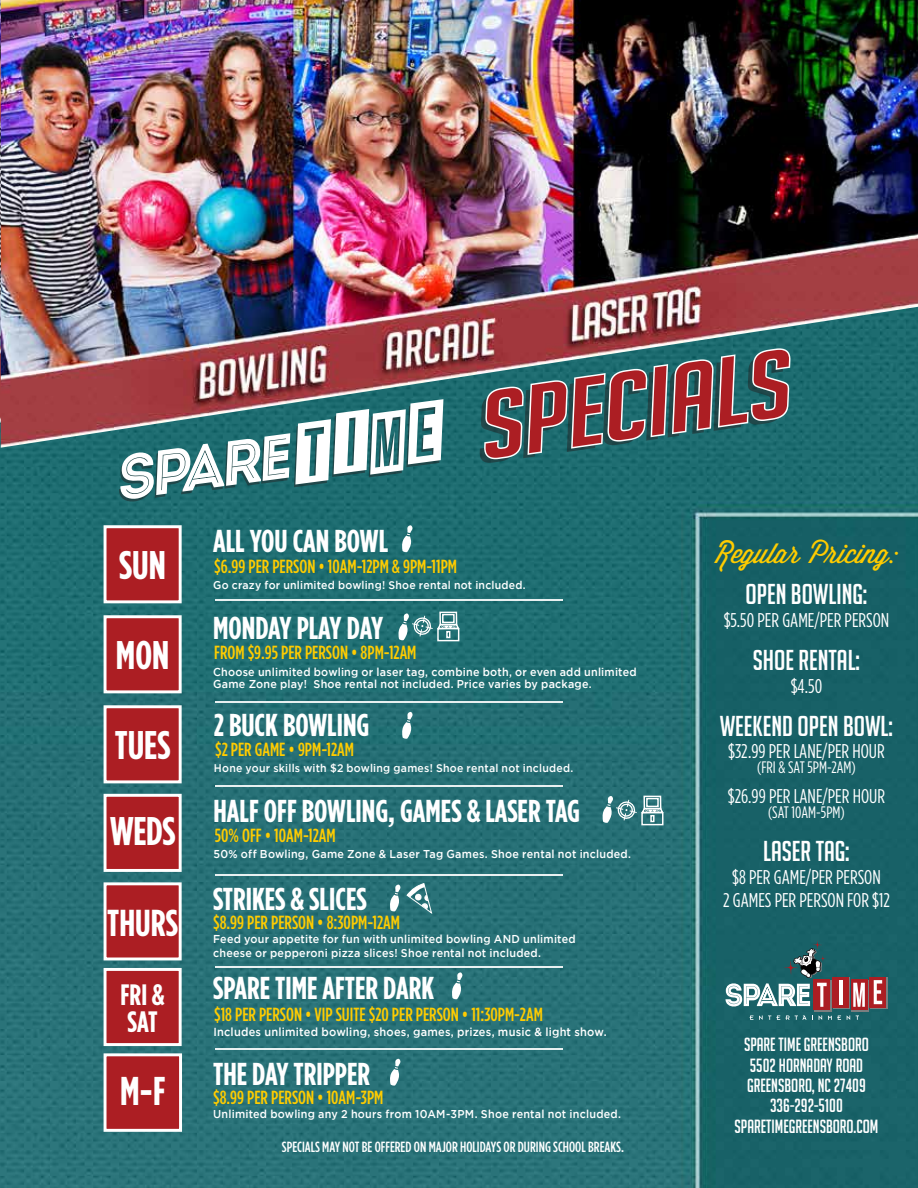
<style>
.page{position:relative;width:918px;height:1188px;background:#fff}
.page>*{position:absolute;margin:0;border:0;box-sizing:border-box;transform-origin:0 0}
.t1{font:700 40.2px "Gotham Condensed";color:#fff}
.t2{font:700 39.9px "Gotham Condensed";color:#fff}
.t3{font:700 37.5px "Gotham Condensed";color:#fff}
.t4{font:700 31.65px "Gotham Condensed";color:#fff}
.t5{font:700 29.4px/27.5px "Gotham Condensed";color:#fff}
.t6{font:28.05px "Big Noodle Titling";color:#fff}
.t7{font:27.15px "Wisdom Script";color:#fc0}
.t8{font:19.95px/22.6px "Gotham Condensed";color:#fff;text-align:center}
.t9{font:500 19.05px "Gotham Condensed";color:#fc0}
.t10{font:18.6px/20.2px "Big Noodle Titling";color:#fff;text-align:center;scale:.95 1}
.t11{font:16.65px "Gotham Condensed";color:#fff}
.t12{font:500 14.7px "Gotham Condensed";color:#fff}
.t13{font:500 11.7px "Gotham";letter-spacing:.02em;color:#fff;scale:.94 1}
.t14{font:500 11.4px/12.6px "Gotham";letter-spacing:.02em;color:#fff;scale:.94 1}
.t15{font:500 11.1px "Gotham";letter-spacing:.02em;color:#fff;scale:.94 1}
</style>
<div class="page">
<img style="left:1px;top:448px;width:917px;height:740px">
<img style="left:1px;top:0;width:917px;height:448px">
<svg style="left:480px;top:348px;width:311px;height:115px;background:#615e61"></svg>
<svg style="left:119px;top:399px;width:324px;height:107px"></svg>
<svg style="left:725px;top:940px;width:162px;height:80px;background:#507175"></svg>
<div style="left:104px;top:525px;width:78px;height:78px;background:#ac1e23;border:3px solid #fff"></div>
<div style="left:104px;top:615px;width:78px;height:78px;background:#ac1e23;border:3px solid #fff"></div>
<hr style="left:216px;top:786px;width:347px;height:1px;background:#fff">
<hr style="left:216px;top:701px;width:347px;height:1px;background:#fff">
<hr style="left:216px;top:600px;width:347px;height:1px;background:#fff">
<div style="left:104px;top:705px;width:78px;height:78px;background:#ac1e23;border:3px solid #fff"></div>
<div style="left:104px;top:968px;width:78px;height:78px;background:#ac1e23;border:3px solid #fff"></div>
<hr style="left:216px;top:874px;width:347px;height:1px;background:#fff">
<div style="left:104px;top:794px;width:78px;height:78px;background:#ac1e23;border:3px solid #fff"></div>
<div style="left:104px;top:1053px;width:78px;height:79px;background:#ac1e23;border:3px solid #fff"></div>
<hr style="left:216px;top:967px;width:347px;height:1px;background:#fff">
<hr style="left:216px;top:1048px;width:347px;height:1px;background:#fff">
<div style="left:104px;top:882px;width:78px;height:78px;background:#ac1e23;border:3px solid #fff"></div>
<svg style="left:401px;top:525px;width:12px;height:27px"></svg>
<div style="left:439px;top:612px;width:18px;height:13px;border:1px solid #fff"></div>
<svg style="left:398px;top:613px;width:62px;height:29px"></svg>
<svg style="left:389px;top:1059px;width:12px;height:27px"></svg>
<svg style="left:451px;top:972px;width:12px;height:27px"></svg>
<svg style="left:401px;top:712px;width:12px;height:27px"></svg>
<svg style="left:602px;top:795px;width:62px;height:31px"></svg>
<svg style="left:389px;top:882px;width:44px;height:32px"></svg>
<h2 class="t2" style="left:119px;top:542px;width:48px">SUN</h2>
<h2 class="t2" style="left:116px;top:632px;width:55px">MON</h2>
<h2 class="t2" style="left:115px;top:722px;width:57px">TUES</h2>
<h2 class="t2" style="left:110px;top:808px;width:67px">WEDS</h2>
<h3 class="t3" style="left:107px;top:901px;width:72px">THURS</h3>
<h3 class="t5" style="left:121px;top:981px;width:46px">FRI &amp;<br>SAT</h3>
<h1 class="t1" style="left:120px;top:1067px;width:47px">M-F</h1>
<h3 class="t4" style="left:213px;top:522px;width:177px">ALL YOU CAN BOWL</h3>
<h3 class="t9" style="left:214px;top:556px;width:244px">$6.99 PER PERSON • 10AM-12PM &amp; 9PM-11PM</h3>
<p class="t15" style="left:213px;top:579px;width:334px">Go crazy for unlimited bowling! Shoe rental not included.</p>
<h3 class="t4" style="left:213px;top:609px;width:171px">MONDAY PLAY DAY</h3>
<h3 class="t9" style="left:214px;top:641px;width:204px">FROM $9.95 PER PERSON • 8PM-12AM</h3>
<p class="t14" style="left:213px;top:665px;width:452px">Choose unlimited bowling or laser tag, combine both, or even add unlimited<br>Game Zone play! Shoe rental not included. Price varies by package.</p>
<h3 class="t4" style="left:214px;top:707px;width:157px">2 BUCK BOWLING</h3>
<h3 class="t9" style="left:215px;top:739px;width:140px">$2 PER GAME • 9PM-12AM</h3>
<p class="t15" style="left:214px;top:762px;width:384px">Hone your skills with $2 bowling games! Shoe rental not included.</p>
<h3 class="t4" style="left:214px;top:792px;width:368px">HALF OFF BOWLING, GAMES &amp; LASER TAG</h3>
<h3 class="t9" style="left:215px;top:824px;width:122px">50% OFF • 10AM-12AM</h3>
<p class="t14" style="left:214px;top:848px;width:446px">50% off Bowling, Game Zone &amp; Laser Tag Games. Shoe rental not included.</p>
<h3 class="t4" style="left:213px;top:880px;width:155px">STRIKES &amp; SLICES</h3>
<h3 class="t9" style="left:213px;top:912px;width:188px">$8.99 PER PERSON • 8:30PM-12AM</h3>
<p class="t14" style="left:213px;top:932px;width:387px;line-height:13.4px">Feed your appetite for fun with unlimited bowling AND unlimited cheese or pepperoni pizza slices! Shoe rental not included.</p>
<h3 class="t4" style="left:213px;top:970px;width:223px">SPARE TIME AFTER DARK</h3>
<h3 class="t9" style="left:214px;top:1003px;width:330px">$18 PER PERSON • VIP SUITE $20 PER PERSON • 11:30PM-2AM</h3>
<p class="t13" style="left:213px;top:1025px;width:420px">Includes unlimited bowling, shoes, games, prizes, music &amp; light show.</p>
<h3 class="t4" style="left:213px;top:1055px;width:159px">THE DAY TRIPPER</h3>
<h3 class="t9" style="left:213px;top:1086px;width:172px">$8.99 PER PERSON • 10AM-3PM</h3>
<p class="t14" style="left:213px;top:1108px;width:435px">Unlimited bowling any 2 hours from 10AM-3PM. Shoe rental not included.</p>
<p class="t12" style="left:282px;top:1139px;width:344px">SPECIALS MAY NOT BE OFFERED ON MAJOR HOLIDAYS OR DURING SCHOOL BREAKS.</p>
<h3 class="t7" style="left:714px;top:532px;width:187px">Regular Pricing:</h3>
<h3 class="t6" style="left:746px;top:579px;width:123px">OPEN BOWLING:</h3>
<h3 class="t8" style="left:724px;top:608px;width:167px">$5.50 PER GAME/PER PERSON</h3>
<h3 class="t6" style="left:753px;top:645px;width:109px">SHOE RENTAL:</h3>
<h3 class="t8" style="left:791px;top:674px;width:33px">$4.50</h3>
<h3 class="t6" style="left:720px;top:710px;width:175px">WEEKEND OPEN BOWL:</h3>
<h3 class="t8" style="left:728px;top:740px;width:158px">$32.99 PER LANE/PER HOUR</h3>
<h3 class="t11" style="left:757px;top:759px;width:100px">(FRI &amp; SAT 5PM-2AM)</h3>
<h3 class="t8" style="left:728px;top:784px;width:159px">$26.99 PER LANE/PER HOUR</h3>
<h3 class="t11" style="left:768px;top:803px;width:78px">(SAT 10AM-5PM)</h3>
<h3 class="t6" style="left:763px;top:836px;width:88px">LASER TAG:</h3>
<h3 class="t8" style="left:723px;top:865px;width:168px">$8 PER GAME/PER PERSON<br>2 GAMES PER PERSON FOR $12</h3>
<h3 class="t10" style="left:734px;top:1034px;width:153px">SPARE TIME GREENSBORO<br>5502 HORNADAY ROAD<br>GREENSBORO, NC 27409<br>336-292-5100<br>SPARETIMEGREENSBORO.COM</h3>
</div>
